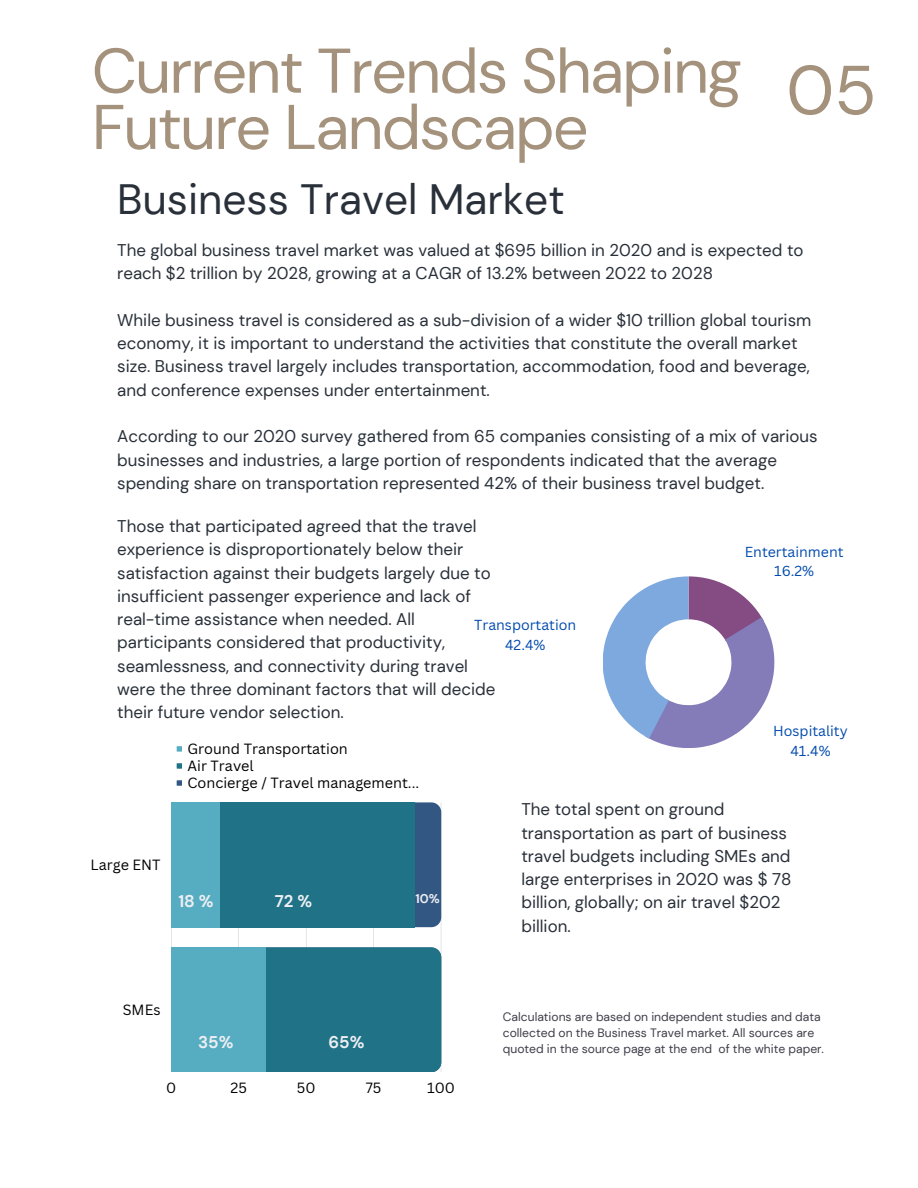
<style>
.page{position:relative;width:918px;height:1188px;background:#fff}
.page>*{position:absolute;margin:0;border:0;box-sizing:border-box;transform-origin:0 0}
.t1{font:69.15px "DM Sans";color:#a4927c}
.t2{font:63px/56.2px "DM Sans";letter-spacing:-.03em;color:#a4927c}
.t3{font:42.3px "DM Sans";color:#293039}
.t4{font:16.95px/23.2px "DM Sans";color:#293039}
.t5{font:700 16.95px "DM Sans";color:#edeff3}
.t6{font:14.4px/17.1px "Canva Sans";color:#000}
.t7{font:14.1px/19.6px "Canva Sans";color:#004aad;text-align:center}
.t8{font:700 12.6px "DM Sans";color:#edeff3}
.t9{font:12.15px/16.2px "DM Sans";color:#3e3d48}
</style>
<div class="page">
<svg style="left:603px;top:576px;width:171px;height:172px"></svg>
<svg style="left:177px;top:746px;width:5px;height:6px"></svg>
<svg style="left:177px;top:763px;width:5px;height:6px"></svg>
<svg style="left:177px;top:780px;width:5px;height:6px"></svg>
<svg style="left:171px;top:927px;width:270px;height:20px"></svg>
<div style="left:414px;top:802px;width:27px;height:125px;background:#325783"></div>
<div style="left:171px;top:802px;width:243px;height:125px;background:#207286"></div>
<div style="left:266px;top:947px;width:175px;height:125px;background:#207286"></div>
<div style="left:171px;top:802px;width:49px;height:125px;background:#56acc1"></div>
<div style="left:171px;top:947px;width:95px;height:125px;background:#56acc1"></div>
<h2 class="t2" style="left:92px;top:43px;width:652px">Current Trends Shaping<br>Future Landscape</h2>
<h3 class="t3" style="left:117px;top:172px;width:449px">Business Travel Market</h3>
<h1 class="t1" style="left:786px;top:46px;width:92px">05</h1>
<p class="t4" style="left:117px;top:239px;width:688px">The global business travel market was valued at $695 billion in 2020 and is expected to reach $2 trillion by 2028, growing at a CAGR of 13.2% between 2022 to 2028</p>
<p class="t4" style="left:117px;top:308px;width:696px">While business travel is considered as a sub-division of a wider $10 trillion global tourism economy, it is important to understand the activities that constitute the overall market size. Business travel largely includes transportation, accommodation, food and beverage, and conference expenses under entertainment.</p>
<p class="t4" style="left:117px;top:425px;width:702px">According to our 2020 survey gathered from 65 companies consisting of a mix of various businesses and industries, a large portion of respondents indicated that the average spending share on transportation represented 42% of their business travel budget.</p>
<p class="t4" style="left:117px;top:515px;width:380px">Those that participated agreed that the travel experience is disproportionately below their satisfaction against their budgets largely due to insufficient passenger experience and lack of real-time assistance when needed. All participants considered that productivity, seamlessness, and connectivity during travel were the three dominant factors that will decide their future vendor selection.</p>
<p class="t7" style="left:474px;top:615px;width:104px">Transportation<br>42.4%</p>
<p class="t6" style="left:188px;top:740px;width:233px">Ground Transportation<br>Air Travel<br>Concierge / Travel management...</p>
<p class="t7" style="left:745px;top:542px;width:100px">Entertainment<br>16.2%</p>
<p class="t7" style="left:773px;top:721px;width:76px">Hospitality<br>41.4%</p>
<p class="t6" style="left:91px;top:856px;width:71px">Large ENT</p>
<p class="t5" style="left:178px;top:890px;width:37px">18 %</p>
<p class="t5" style="left:275px;top:890px;width:39px">72 %</p>
<p class="t8" style="left:416px;top:890px;width:26px">10%</p>
<p class="t6" style="left:123px;top:1001px;width:39px">SMEs</p>
<p class="t5" style="left:198px;top:1031px;width:37px">35%</p>
<p class="t5" style="left:328px;top:1031px;width:38px">65%</p>
<p class="t6" style="left:166px;top:1079px;width:12px">0</p>
<p class="t6" style="left:230px;top:1079px;width:18px">25</p>
<p class="t6" style="left:297px;top:1079px;width:20px">50</p>
<p class="t6" style="left:366px;top:1079px;width:17px">75</p>
<p class="t6" style="left:427px;top:1079px;width:29px">100</p>
<p class="t4" style="left:521px;top:798px;width:272px">The total spent on ground transportation as part of business travel budgets including SMEs and large enterprises in 2020 was $ 78 billion, globally; on air travel $202 billion.</p>
<p class="t9" style="left:503px;top:1009px;width:323px">Calculations are based on independent studies and data collected on the Business Travel market. All sources are quoted in the source page at the end of the white paper.</p>
</div>
